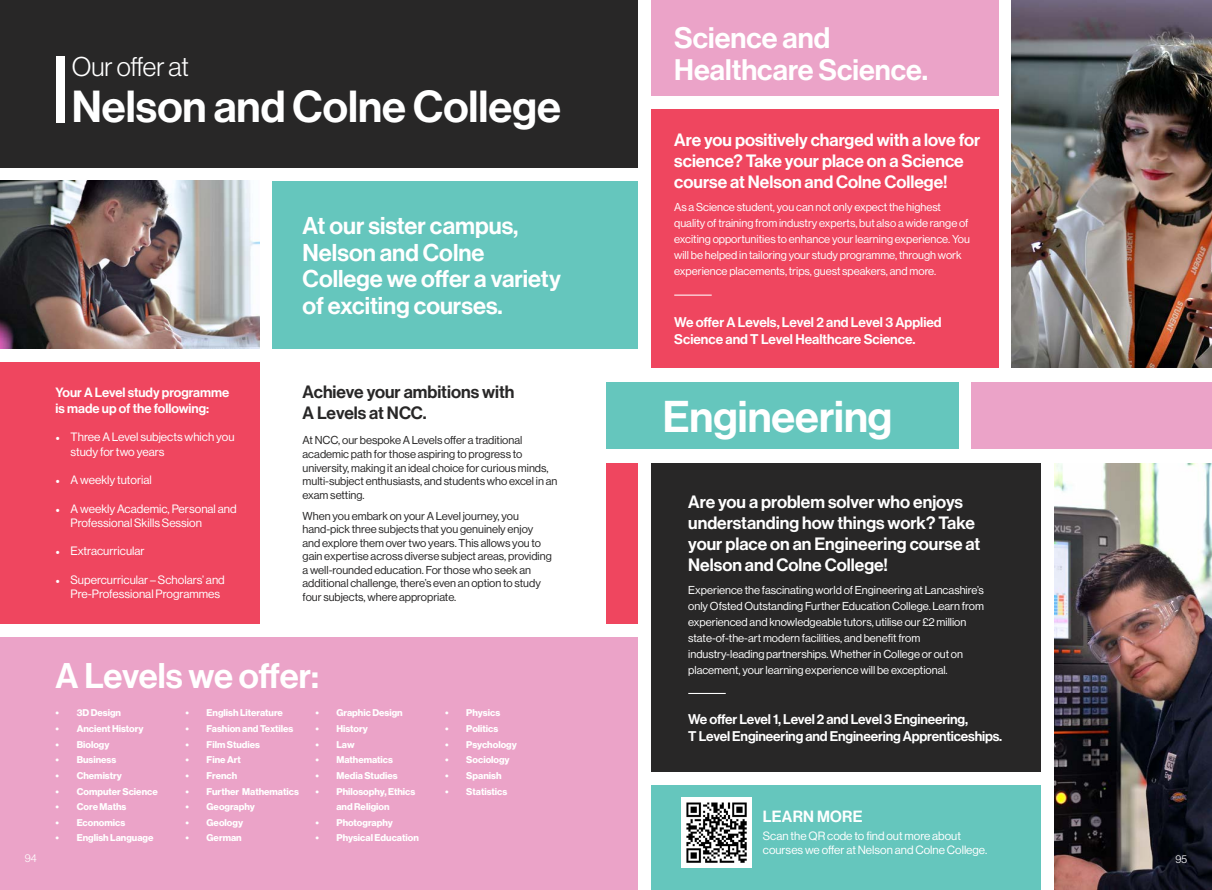
<style>
.page{position:relative;width:1212px;height:890px;background:#fff}
.page>*{position:absolute;margin:0;border:0;box-sizing:border-box;transform-origin:0 0}
.t1{font:43.88px "N Haas Grotesk DS Pro 65 Md";color:#fff}
.t2{font:43.5px "N Haas Grotesk DS Pro 65 Md";color:#fff}
.t3{font:34.88px "N Haas Grotesk DS Pro 65 Md";letter-spacing:-.01em;color:#fff}
.t4{font:29.12px/31.8px "N Haas Grotesk DS Pro 65 Md";color:#fff}
.t5{font:26.5px "N Haas Grotesk DS Pro 45 Lt";color:#fff}
.t6{font:23.88px/26.6px "N Haas Grotesk DS Pro 65 Md";color:#fff}
.t7{font:17.5px/21px "N Haas Grotesk DS Pro 65 Md";color:#fff}
.t8{font:17.5px "N Haas Grotesk DS Pro 65 Md";color:#282727}
.t9{font:15.88px "N Haas Grotesk DS Pro 65 Md";letter-spacing:.015em;color:#fff}
.t10{font:13.75px/16.5px "N Haas Grotesk DS Pro 65 Md";letter-spacing:-.01em;color:#fff}
.t11{font:13.12px "N Haas Grotesk DS Pro 65 Md";color:#fff}
.t12{font:11.88px/14.2px "N Haas Grotesk DS Pro 55 Rg";color:#fff}
.t13{font:11.75px/14.1px "N Haas Grotesk DS Pro 55 Rg";color:#fff}
.t14{font:11.25px/15.9px "N Haas Grotesk DS Pro 55 Rg";color:#fff}
.t15{font:11.25px/13.5px "N Haas Grotesk DS Pro 55 Rg";color:#282727}
.Careers_within{font:11.12px "N Haas Grotesk DS Pro 45 Lt";color:#fff}
.Careers_within-2{font:11px "N Haas Grotesk DS Pro 45 Lt";color:#fff}
.t16{font:9.62px/15.6px "N Haas Grotesk DS Pro 75 Bd";color:#fff;text-align:center}
.s1{font-family:"Minion Pro"}
</style>
<div class="page">
<div style="left:0;top:637px;width:638px;height:252px;background:#eba3c8"></div>
<img style="left:1055px;top:463px;width:157px;height:426px">
<div style="left:0;top:0;width:638px;height:168px;background:#282727"></div>
<div style="left:273px;top:181px;width:365px;height:167px;background:#65c6bd"></div>
<img style="left:0;top:181px;width:260px;height:167px">
<div style="left:606px;top:382px;width:352px;height:66px;background:#65c6bd"></div>
<div style="left:972px;top:382px;width:240px;height:66px;background:#eba3c8"></div>
<div style="left:651px;top:463px;width:389px;height:308px;background:#282727"></div>
<div style="left:0;top:361px;width:260px;height:262px;background:#ef465f"></div>
<hr style="left:688px;top:692px;width:38px;height:2px;background:#fff">
<div style="left:56px;top:56px;width:8px;height:66px;background:#fff"></div>
<div style="left:606px;top:463px;width:32px;height:160px;background:#ef465f"></div>
<div style="left:651px;top:785px;width:389px;height:104px;background:#65c6bd"></div>
<div style="left:681px;top:797px;width:71px;height:70px;background:#fff"></div>
<img style="left:686px;top:802px;width:61px;height:61px">
<div style="left:651px;top:109px;width:348px;height:258px;background:#ef465f"></div>
<img style="left:1012px;top:0;width:200px;height:367px">
<div style="left:651px;top:0;width:348px;height:95px;background:#eba3c8"></div>
<hr style="left:674px;top:294px;width:38px;height:1px;background:#fff">
<p class="t5" style="left:72px;top:52px;width:118px">Our offer at</p>
<p class="t1" style="left:72px;top:82px;width:491px">Nelson and Colne College</p>
<p class="t6" style="left:303px;top:213px;width:217px">At our sister campus,</p>
<p class="t6" style="left:303px;top:239px;width:260px">Nelson and Colne<br>College we offer a variety of exciting courses.</p>
<p class="t4" style="left:674px;top:23px;width:255px">Science and<br>Healthcare Science.</p>
<p class="t7" style="left:674px;top:130px;width:308px">Are you positively charged with a love for science? Take your place on a Science course at Nelson and Colne College!</p>
<p class="t14" style="left:674px;top:200px;width:297px">As a Science student, you can not only expect the highest quality of training from industry experts, but also a wide range of exciting opportunities to enhance your learning experience. You will be helped in tailoring your study programme, through work experience placements, trips, guest speakers, and more.</p>
<p class="t10" style="left:674px;top:314px;width:269px">We offer A Levels, Level 2 and Level 3 Applied<br>Science and T Level Healthcare Science.</p>
<p class="t8" style="left:303px;top:381px;width:213px">Achieve your ambitions with</p>
<p class="t8" style="left:303px;top:402px;width:125px">A Levels at NCC.</p>
<p class="t15" style="left:303px;top:434px;width:256px">At NCC, our bespoke A Levels offer a traditional academic path for those aspiring to progress to university, making it an ideal choice for curious minds, multi-subject enthusiasts, and students who excel in an exam setting.</p>
<p class="t15" style="left:303px;top:509px;width:251px">When you embark on your A Level journey, you hand-pick three subjects that you genuinely enjoy and explore them over two years. This allows you to gain expertise across diverse subject areas, providing a well-rounded education. For those who seek an additional challenge, there’s even an option to study four subjects, where appropriate.</p>
<p class="t11" style="left:56px;top:385px;width:175px">Your A Level study programme</p>
<p class="t11" style="left:56px;top:401px;width:155px">is made up of the following:</p>
<p class="t12" style="left:71px;top:430px;width:165px;text-indent:-15px"><span class="s1">•</span> Three A Level subjects which you study for two years</p>
<p class="t12" style="left:56px;top:473px;width:98px"><span class="s1">•</span> A weekly tutorial</p>
<p class="t12" style="left:71px;top:501px;width:168px;text-indent:-15px"><span class="s1">•</span> A weekly Academic, Personal and<br>Professional Skills Session</p>
<p class="t12" style="left:56px;top:544px;width:90px"><span class="s1">•</span> Extracurricular</p>
<p class="t12" style="left:71px;top:572px;width:156px;text-indent:-15px"><span class="s1">•</span> Supercurricular – Scholars’ and<br>Pre-Professional Programmes</p>
<p class="t2" style="left:663px;top:392px;width:231px">Engineering</p>
<p class="t7" style="left:688px;top:491px;width:294px">Are you a problem solver who enjoys understanding how things work? Take your place on an Engineering course at Nelson and Colne College!</p>
<p class="t14" style="left:688px;top:582px;width:297px;text-align:justify">Experience the fascinating world of Engineering at Lancashire’s only Ofsted Outstanding Further Education College. Learn from experienced and knowledgeable tutors, utilise our £2 million</p>
<p class="t14" style="left:688px;top:630px;width:234px">state-of-the-art modern facilities, and benefit from</p>
<p class="t14" style="left:688px;top:646px;width:276px">industry-leading partnerships. Whether in College or out on placement, your learning experience will be exceptional.</p>
<p class="t10" style="left:688px;top:711px;width:281px">We offer Level 1, Level 2 and Level 3 Engineering,</p>
<p class="t10" style="left:688px;top:727px;width:315px">T Level Engineering and Engineering Apprenticeships.</p>
<p class="t3" style="left:56px;top:655px;width:265px">A Levels we offer:</p>
<p class="t16" style="left:315px;top:705px;width:89px">• Graphic Design</p>
<p class="t16" style="left:315px;top:720px;width:54px">• History</p>
<p class="t16" style="left:315px;top:736px;width:41px">• Law</p>
<p class="t16" style="left:315px;top:752px;width:79px">• Mathematics</p>
<p class="t16" style="left:315px;top:767px;width:84px">• Media Studies</p>
<p class="t16" style="left:315px;top:783px;width:102px">• Philosophy, Ethics and Religion</p>
<p class="t16" style="left:315px;top:814px;width:79px">• Photography</p>
<p class="t16" style="left:315px;top:830px;width:105px">• Physical Education</p>
<p class="t16" style="left:56px;top:705px;width:67px">• 3D Design</p>
<p class="t16" style="left:56px;top:720px;width:89px">• Ancient History</p>
<p class="t16" style="left:56px;top:736px;width:55px">• Biology</p>
<p class="t16" style="left:56px;top:752px;width:62px">• Business</p>
<p class="t16" style="left:56px;top:767px;width:68px">• Chemistry</p>
<p class="t16" style="left:56px;top:783px;width:104px">• Computer Science</p>
<p class="t16" style="left:56px;top:799px;width:72px">• Core Maths</p>
<p class="t16" style="left:56px;top:814px;width:71px">• Economics</p>
<p class="t16" style="left:56px;top:830px;width:99px">• English Language</p>
<p class="t16" style="left:185px;top:705px;width:99px">• English Literature</p>
<p class="t16" style="left:185px;top:720px;width:109px">• Fashion and Textiles</p>
<p class="t16" style="left:185px;top:736px;width:76px">• Film Studies</p>
<p class="t16" style="left:185px;top:752px;width:57px">• Fine Art</p>
<p class="t16" style="left:185px;top:767px;width:53px">• French</p>
<p class="t16" style="left:185px;top:783px;width:115px">• Further Mathematics</p>
<p class="t16" style="left:185px;top:799px;width:71px">• Geography</p>
<p class="t16" style="left:185px;top:814px;width:59px">• Geology</p>
<p class="t16" style="left:185px;top:830px;width:58px">• German</p>
<p class="t16" style="left:445px;top:705px;width:57px">• Physics</p>
<p class="t16" style="left:445px;top:720px;width:55px">• Politics</p>
<p class="t16" style="left:445px;top:736px;width:73px">• Psychology</p>
<p class="t16" style="left:445px;top:752px;width:66px">• Sociology</p>
<p class="t16" style="left:445px;top:767px;width:58px">• Spanish</p>
<p class="t16" style="left:445px;top:783px;width:63px">• Statistics</p>
<p class="t9" style="left:763px;top:807px;width:101px">LEARN MORE</p>
<p class="t13" style="left:763px;top:828px;width:226px">Scan the QR code to find out more about courses we offer at Nelson and Colne College.</p>
<p class="Careers_within" style="left:25px;top:851px;width:13px">94</p>
<p class="Careers_within-2" style="left:1175px;top:852px;width:13px">95</p>
</div>
